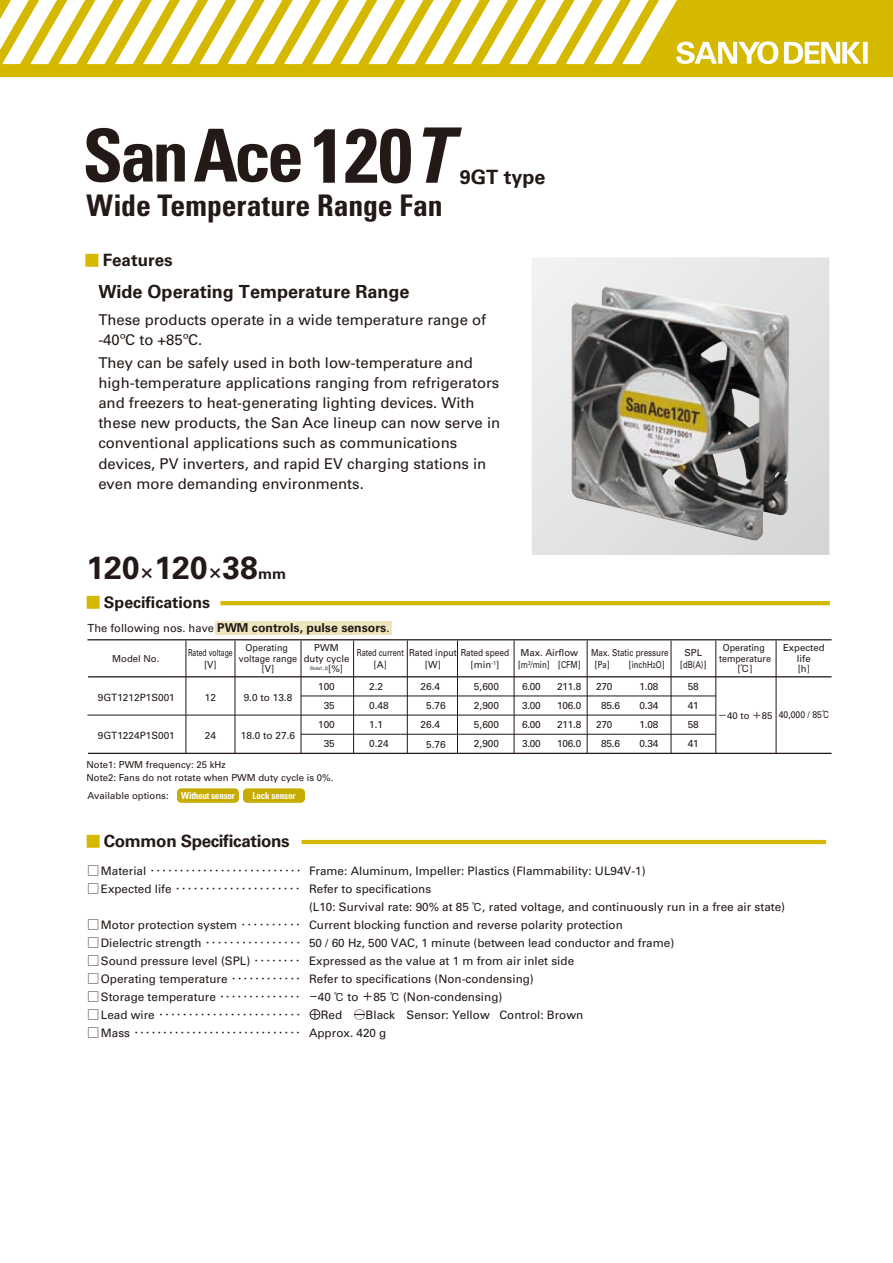
<style>
.page{position:relative;width:893px;height:1263px;background:#fff}
.page>*{position:absolute;margin:0;border:0;box-sizing:border-box;transform-origin:0 0}
.t1{font:700 condensed 76.5px "Univers LT Std";color:#231916}
.t2{font:700 31.95px "Univers LT Std";color:#231916}
.t3{font:700 condensed 29.7px "Univers LT Std";color:#231916}
.t4{font:700 19.8px "Univers LT Std";color:#231916}
.t5{font:700 18px "Univers LT Std";color:#231916}
.t6{font:700 16.95px "Univers LT Std";letter-spacing:-.02em;color:#231916}
.t7{font:700 16.95px "Univers LT Std";color:#231916}
.t8{font:700 15.9px "Univers LT Std";color:#231916}
.t9{font:14.85px/20.2px "Univers LT Std";color:#231916}
.t10{font:700 12.3px "Univers LT Std";color:#231916}
.t11{font:11.7px/18px "Univers LT Std";color:#231916}
.t12{font:11.7px "Shin Go Pro";color:#231916}
.t13{font:10.05px/19.2px "Univers LT Std";color:#231916;text-align:justify}
.t14{font:9.6px/10.5px "Univers LT Std";color:#231916;text-align:center}
.t15{font:9.6px/10.5px "Univers LT Std";color:#231916;text-align:center;scale:.94 1}
.t16{font:700 condensed 9.6px "Univers LT Std";letter-spacing:-.02em;color:#fff;scale:.95 1}
.t17{font:9.6px/12px "Univers LT Std";color:#231916;scale:.91 1}
.t18{font:9.6px/10.5px "Univers LT Std";color:#231916;text-align:center;scale:.93 1}
.t19{font:9.6px/12px "Univers LT Std";color:#231916;scale:.84 1}
.t20{font:9.6px/12px "Univers LT Std";color:#231916;text-align:center;scale:.72 1}
.t21{font:9.6px/12px "Univers LT Std";color:#231916;text-align:center;scale:.77 1}
.t22{font:4.95px "Univers LT Std";color:#231916;scale:.8 1}
.s1{font-style:italic}
.s2{font-family:"Shin Go Pro";font-weight:500;font-size:15px;color:#d5b900}
.s3{font-family:"Shin Go Pro";font-size:14.85px}
.s4{font-size:14.85px}
.s5{font-weight:400;font-size:11.1px}
.s6{font-size:7.5px}
.s7{font-family:"Shin Go Pro";font-size:9px}
.s8{font-size:9.6px}
.s9{font-family:"Shin Go Pro"}
.s10{font-family:"Univers LT Std"}
.s11{font-family:"Shin Go Pro";font-size:10.05px}
</style>
<div class="page">
<div style="left:1px;top:0;width:892px;height:76px;background:#d5b900"></div>
<svg style="left:0;top:0;width:868px;height:64px"></svg>
<svg style="left:85px;top:128px;width:100px;height:54px"></svg>
<svg style="left:194px;top:129px;width:107px;height:53px"></svg>
<hr style="left:302px;top:840px;width:524px;height:4px;background:#d5b900">
<div style="left:310px;top:1009px;width:10px;height:10px;border:1px solid #231916;border-radius:50%"></div>
<hr style="left:220px;top:601px;width:610px;height:4px;background:#d5b900">
<div style="left:216px;top:621px;width:176px;height:13px;background:#efe6bf"></div>
<div style="left:177px;top:788px;width:62px;height:15px;background:#c6ab00;border-radius:4px"></div>
<div style="left:243px;top:788px;width:62px;height:15px;background:#c6ab00;border-radius:4px"></div>
<hr style="left:301px;top:696px;width:415px;height:1px;background:#231916">
<hr style="left:87px;top:715px;width:629px;height:1px;background:#231916">
<hr style="left:301px;top:734px;width:415px;height:1px;background:#231916">
<hr style="left:353px;top:640px;width:1px;height:113px;background:#231916">
<hr style="left:407px;top:640px;width:1px;height:113px;background:#231916">
<hr style="left:457px;top:640px;width:1px;height:113px;background:#231916">
<hr style="left:235px;top:640px;width:1px;height:113px;background:#231916">
<hr style="left:186px;top:640px;width:1px;height:113px;background:#231916">
<hr style="left:301px;top:640px;width:1px;height:113px;background:#231916">
<hr style="left:87px;top:639px;width:745px;height:1px;background:#231916">
<hr style="left:88px;top:676px;width:744px;height:1px;background:#231916">
<hr style="left:514px;top:640px;width:1px;height:113px;background:#231916">
<hr style="left:587px;top:640px;width:1px;height:113px;background:#231916">
<hr style="left:671px;top:640px;width:1px;height:113px;background:#231916">
<hr style="left:716px;top:640px;width:1px;height:113px;background:#231916">
<hr style="left:776px;top:640px;width:1px;height:113px;background:#231916">
<hr style="left:88px;top:753px;width:744px;height:1px;background:#231916">
<svg style="left:532px;top:257px;width:297px;height:298px;background:#e4e4e4"></svg>
<img style="left:571px;top:286px;width:218px;height:255px">
<h1 class="t1" style="left:310px;top:109px;width:142px">120<span class="s1">T</span></h1>
<h3 class="t4" style="left:460px;top:165px;width:87px">9GT type</h3>
<h3 class="t3" style="left:86px;top:188px;width:358px">Wide Temperature Range Fan</h3>
<h3 class="t7" style="left:85px;top:250px;width:90px"><span class="s2">■</span> Features</h3>
<h3 class="t5" style="left:98px;top:281px;width:313px">Wide Operating Temperature Range</h3>
<p class="t9" style="left:98px;top:310px;width:389px">These products operate in a wide temperature range of -40ºC to +85ºC.</p>
<p class="t9" style="left:98px;top:352px;width:403px">They can be safely used in both low-temperature and high-temperature applications ranging from refrigerators and freezers to heat-generating lighting devices. With these new products, the San Ace lineup can now serve in conventional applications such as communications devices, PV inverters, and rapid EV charging stations in even more demanding environments.</p>
<h2 class="t2" style="left:86px;top:549px;width:201px">120<span class="s3">×</span>120<span class="s3">×</span>38<span class="s4">mm</span></h2>
<h3 class="t8" style="left:86px;top:593px;width:126px"><span class="s2">■</span> Specifications</h3>
<p class="t10" style="left:88px;top:621px;width:303px"><span class="s5">The following nos. have</span> PWM controls, pulse sensors<span class="s5">.</span></p>
<p class="t14" style="left:629px;top:659px;width:38px">[inchH<span class="s6">2</span>O]</p>
<p class="t14" style="left:680px;top:646px;width:28px;line-height:12px">SPL [dB(A)]</p>
<p class="t18" style="left:719px;top:643px;width:57px">Operating temperature [<span class="s7">℃</span>]</p>
<p class="t14" style="left:783px;top:643px;width:43px">Expected life<br>[h]</p>
<p class="t14" style="left:112px;top:653px;width:49px">Model No.</p>
<p class="t20" style="left:188px;top:646px;width:64px">Rated voltage [V]</p>
<p class="t15" style="left:239px;top:643px;width:64px">Operating voltage range [V]</p>
<p class="t21" style="left:357px;top:646px;width:63px">Rated current [A]</p>
<p class="t17" style="left:425px;top:646px;width:94px;text-indent:-16px">Rated input Rated speed [W]</p>
<p class="t14" style="left:518px;top:646px;width:65px;line-height:12px;text-align:left">Max. Airflow [m<sup>3</sup>/min] [CFM]</p>
<p class="t19" style="left:595px;top:646px;width:90px;text-indent:-4px">Max. Static pressure [Pa]</p>
<p class="t14" style="left:304px;top:643px;width:47px">PWM duty cycle</p>
<p class="t22" style="left:310px;top:665px;width:43px">(Note1, 2)<span class="s8">[%]</span></p>
<p class="t14" style="left:471px;top:659px;width:30px">[min<sup>-1</sup>]</p>
<p class="t13" style="left:98px;top:688px;width:79px">9GT1212P1S001</p>
<p class="t13" style="left:98px;top:726px;width:79px">9GT1224P1S001</p>
<p class="t13" style="left:205px;top:688px;width:13px">12</p>
<p class="t13" style="left:205px;top:726px;width:13px">24</p>
<p class="t13" style="left:244px;top:688px;width:50px">9.0 to 13.8</p>
<p class="t13" style="left:241px;top:726px;width:56px">18.0 to 27.6</p>
<p class="t13" style="left:318px;top:677px;width:18px;text-align:center">100<br>35<br>100<br>35</p>
<p class="t14" style="left:86px;top:758px;width:249px;line-height:12.8px;text-align:left">Note1: PWM frequency: 25 kHz<br>Note2: Fans do not rotate when PWM duty cycle is 0%.</p>
<p class="t14" style="left:87px;top:790px;width:83px">Available options:</p>
<p class="t16" style="left:181px;top:790px;width:58px">Without sensor</p>
<p class="t16" style="left:253px;top:790px;width:47px">Lock sensor</p>
<p class="t13" style="left:369px;top:677px;width:21px;text-align:left">2.2<br>0.48<br>1.1<br>0.24</p>
<p class="t13" style="left:421px;top:677px;width:27px;text-align:center">26.4<br>5.76<br>26.4<br>5.76</p>
<p class="t13" style="left:474px;top:677px;width:27px">5,600<br>2,900<br>5,600<br>2,900</p>
<p class="t13" style="left:522px;top:677px;width:20px">6.00<br>3.00<br>6.00<br>3.00</p>
<p class="t13" style="left:557px;top:677px;width:26px">211.8<br>106.0<br>211.8<br>106.0</p>
<p class="t13" style="left:596px;top:677px;width:18px">270</p>
<p class="t13" style="left:601px;top:696px;width:20px">85.6</p>
<p class="t13" style="left:596px;top:715px;width:18px">270</p>
<p class="t13" style="left:601px;top:734px;width:20px">85.6</p>
<p class="t13" style="left:639px;top:677px;width:20px">1.08<br>0.34<br>1.08<br>0.34</p>
<p class="t13" style="left:688px;top:677px;width:13px">58<br>41<br>58<br>41</p>
<p class="t14" style="left:718px;top:710px;width:113px"><span class="s9">－</span>40 to <span class="s9">＋</span>85 40,000 / 85<span class="s7">℃</span></p>
<h3 class="t6" style="left:86px;top:831px;width:205px"><span class="s2">■</span> Common Specifications</h3>
<p class="t12" style="left:87px;top:861px;width:216px">□<span class="s10">Material</span> ･･････････････････････････</p>
<p class="t12" style="left:87px;top:879px;width:215px">□<span class="s10">Expected life</span> ･････････････････････</p>
<p class="t11" style="left:87px;top:916px;width:215px"><span class="s9">□</span>Motor protection system <span class="s9">･･････････</span></p>
<p class="t11" style="left:87px;top:934px;width:215px"><span class="s9">□</span>Dielectric strength <span class="s9">････････････････</span></p>
<p class="t11" style="left:87px;top:952px;width:215px"><span class="s9">□</span>Sound pressure level (SPL) <span class="s9">････････</span></p>
<p class="t11" style="left:87px;top:970px;width:215px"><span class="s9">□</span>Operating temperature <span class="s9">････････････</span></p>
<p class="t11" style="left:87px;top:988px;width:215px"><span class="s9">□</span>Storage temperature <span class="s9">･･････････････</span></p>
<p class="t12" style="left:87px;top:1005px;width:215px">□<span class="s10">Lead wire</span> ････････････････････････</p>
<p class="t12" style="left:87px;top:1023px;width:215px">□<span class="s10">Mass</span> ･････････････････････････････</p>
<p class="t11" style="left:309px;top:862px;width:478px">Frame: Aluminum, Impeller: Plastics (Flammability: UL94V-1)<br>Refer to specifications<br>(L10: Survival rate: 90% at 85 <span class="s11">℃</span>, rated voltage, and continuously run in a free air state)<br>Current blocking function and reverse polarity protection<br>50 / 60 Hz, 500 VAC, 1 minute (between lead conductor and frame)<br>Expressed as the value at 1 m from air inlet side<br>Refer to specifications (Non-condensing)<br><span class="s9">－</span>40 <span class="s11">℃</span> to <span class="s9">＋</span>85 <span class="s11">℃</span> (Non-condensing)<br><span class="s9">＋</span>Red <span class="s9">○ー</span>Black Sensor: Yellow Control: Brown<br>Approx. 420 g</p>
</div>
